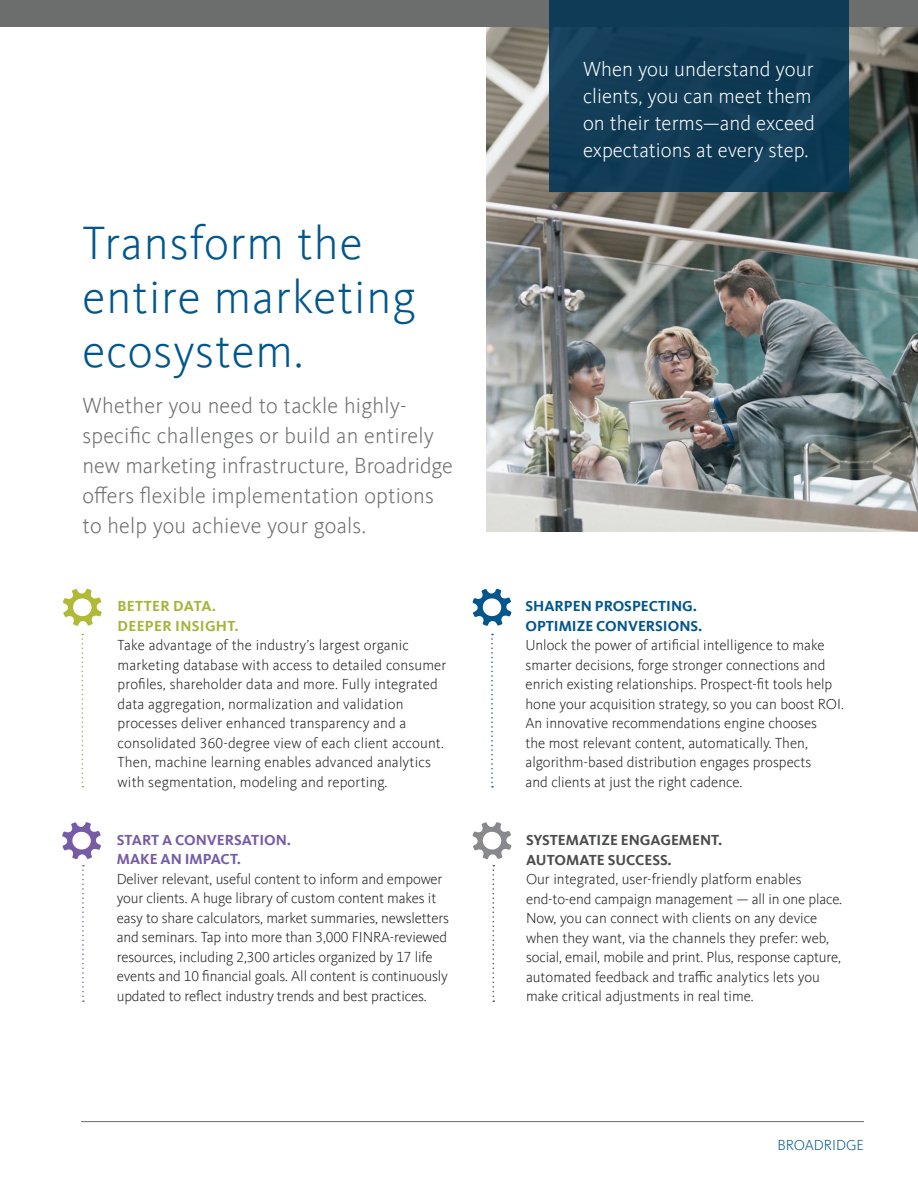
<style>
.page{position:relative;width:918px;height:1188px;background:#fff}
.page>*{position:absolute;margin:0;border:0;box-sizing:border-box;transform-origin:0 0}
.t1{font:300 48px/54px "Kievit Offc";letter-spacing:.02em;color:#00568d}
.t2{font:300 22.5px/30px "Kievit Offc";letter-spacing:.01em;color:#6c6d6d}
.t3{font:300 21px/27px "Kievit Offc";letter-spacing:.005em;color:#fff}
.t4{font:300 15px/19.5px "Kievit Offc";color:#231f20}
.t5{font:700 15px/19.5px "Kievit Offc";color:#00568d}
.t6{font:700 15px/19.5px "Kievit Offc";color:#4b4c4d}
.t7{font:700 15px/19.5px "Kievit Offc";color:#765ba6}
.t8{font:700 15px/19.5px "Kievit Offc";letter-spacing:.02em;color:#a7b439}
.t9{font:300 15px "Kievit Offc";color:#00568d}
</style>
<div class="page">
<img style="left:487px;top:27px;width:431px;height:504px">
<div style="left:550px;top:0;width:299px;height:191px;background:#123d57"></div>
<div style="left:0;top:0;width:918px;height:27px;background:#6c6d6d"></div>
<hr style="left:81px;top:1121px;width:783px;height:1px;background:#6c6d6d">
<svg style="left:63px;top:589px;width:39px;height:37px"></svg>
<svg style="left:82px;top:634px;width:1px;height:154px"></svg>
<div style="left:550px;top:0;width:299px;height:27px;background:#103b57"></div>
<svg style="left:62px;top:822px;width:39px;height:37px"></svg>
<svg style="left:82px;top:865px;width:2px;height:137px"></svg>
<svg style="left:473px;top:589px;width:38px;height:37px"></svg>
<svg style="left:491px;top:634px;width:2px;height:154px"></svg>
<svg style="left:473px;top:822px;width:38px;height:37px"></svg>
<svg style="left:493px;top:865px;width:1px;height:137px"></svg>
<h1 class="t1" style="left:82px;top:217px;width:335px">Transform the entire marketing ecosystem.</h1>
<h2 class="t2" style="left:82px;top:391px;width:372px">Whether you need to tackle highly&shy;specific challenges or build an entirely new marketing infrastructure, Broadridge offers flexible implementation options to help you achieve your goals.</h2>
<p class="t8" style="left:118px;top:597px;width:123px">BETTER DATA.<br>DEEPER INSIGHT.</p>
<p class="t4" style="left:118px;top:636px;width:330px">Take advantage of the industry’s largest organic marketing database with access to detailed consumer profiles, shareholder data and more. Fully integrated data aggregation, normalization and validation processes deliver enhanced transparency and a consolidated 360-degree view of each client account.<br>Then, machine learning enables advanced analytics with segmentation, modeling and reporting.</p>
<p class="t7" style="left:117px;top:830px;width:176px">START A CONVERSATION.<br>MAKE AN IMPACT.</p>
<p class="t4" style="left:117px;top:869px;width:334px">Deliver relevant, useful content to inform and empower your clients. A huge library of custom content makes it easy to share calculators, market summaries, newsletters and seminars. Tap into more than 3,000 FINRA-reviewed resources, including 2,300 articles organized by 17 life events and 10 financial goals. All content is continuously updated to reflect industry trends and best practices.</p>
<h3 class="t3" style="left:583px;top:56px;width:234px">When you understand your clients, you can meet them on their terms—and exceed expectations at every step.</h3>
<p class="t5" style="left:526px;top:597px;width:178px">SHARPEN PROSPECTING.<br>OPTIMIZE CONVERSIONS.</p>
<p class="t4" style="left:526px;top:636px;width:320px">Unlock the power of artificial intelligence to make smarter decisions, forge stronger connections and enrich existing relationships. Prospect-fit tools help hone your acquisition strategy, so you can boost ROI.<br>An innovative recommendations engine chooses<br>the most relevant content, automatically. Then, algorithm-based distribution engages prospects<br>and clients at just the right cadence.</p>
<p class="t6" style="left:526px;top:830px;width:198px">SYSTEMATIZE ENGAGEMENT.<br>AUTOMATE SUCCESS.</p>
<p class="t4" style="left:526px;top:870px;width:317px">Our integrated, user-friendly platform enables end-to-end campaign management — all in one place.<br>Now, you can connect with clients on any device when they want, via the channels they prefer: web, social, email, mobile and print. Plus, response capture, automated feedback and traffic analytics lets you make critical adjustments in real time.</p>
<p class="t9" style="left:777px;top:1137px;width:88px">BROADRIDGE</p>
</div>
